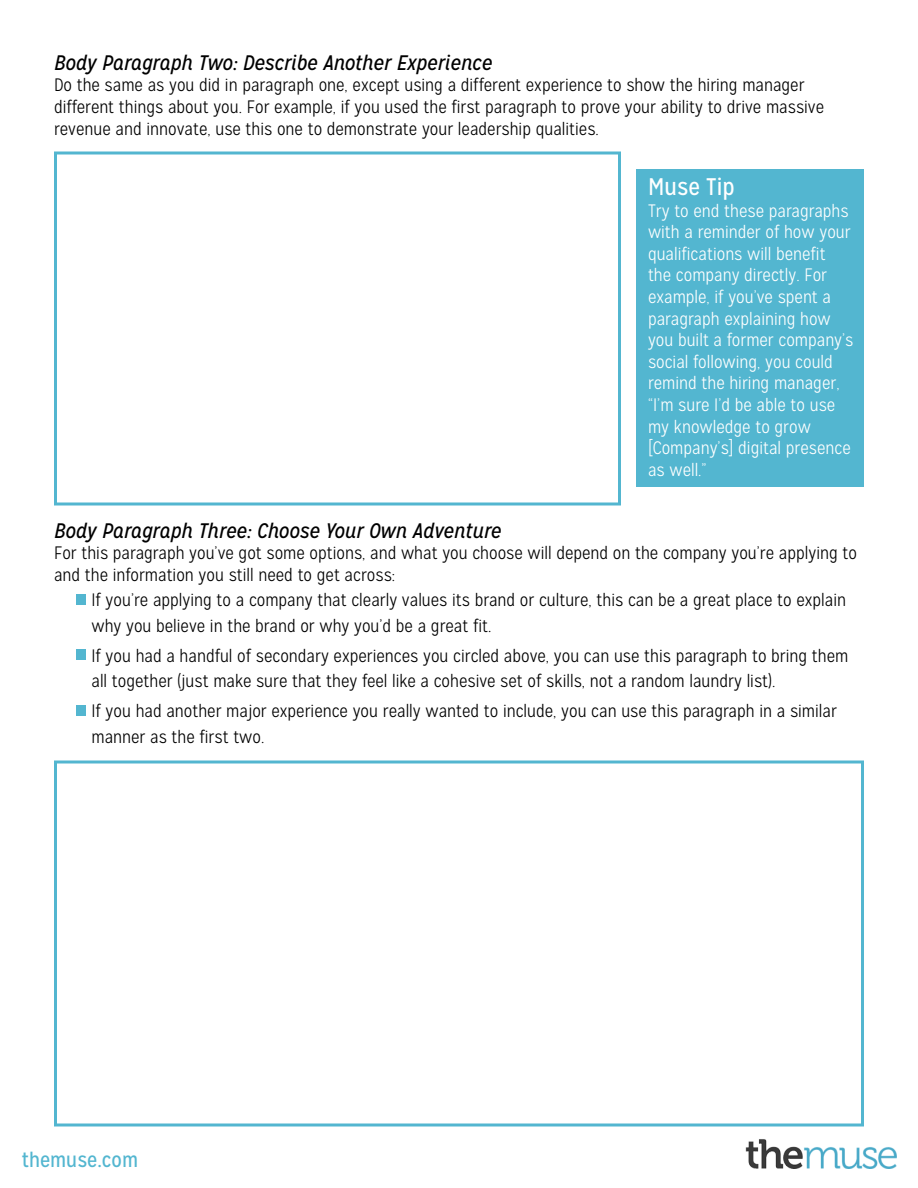
<style>
.page{position:relative;width:918px;height:1188px;background:#fff}
.page>*{position:absolute;margin:0;border:0;box-sizing:border-box;transform-origin:0 0}
.t1{font:24px "Mission Gothic";color:#fff}
.t2{font:italic 21px "Mission Gothic";color:#000}
.t3{font:21px "Mission Gothic";color:#53b6d0}
.t4{font:300 18px/21.6px "Mission Gothic";color:#000}
.t5{font:300 18px/21.6px "Mission Gothic";color:#fff}
</style>
<div class="page">
<div style="left:636px;top:169px;width:228px;height:318px;background:#53b6d0"></div>
<div style="left:76px;top:594px;width:10px;height:10px;background:#53b6d0"></div>
<div style="left:76px;top:650px;width:10px;height:10px;background:#53b6d0"></div>
<div style="left:76px;top:705px;width:10px;height:11px;background:#53b6d0"></div>
<img style="left:746px;top:1139px;width:150px;height:30px">
<div style="left:54px;top:152px;width:567px;height:354px;border:3px solid #53b6d0"></div>
<div style="left:54px;top:760px;width:810px;height:366px;border:3px solid #53b6d0"></div>
<p class="t2" style="left:54px;top:50px;width:440px">Body Paragraph Two: Describe Another Experience</p>
<p class="t4" style="left:54px;top:75px;width:772px">Do the same as you did in paragraph one, except using a different experience to show the hiring manager different things about you. For example, if you used the first paragraph to prove your ability to drive massive revenue and innovate, use this one to demonstrate your leadership qualities.</p>
<h1 class="t1" style="left:648px;top:172px;width:88px">Muse Tip</h1>
<p class="t5" style="left:648px;top:200px;width:207px">Try to end these paragraphs with a reminder of how your qualifications will benefit<br>the company directly. For example, if you’ve spent a paragraph explaining how you built a former company’s social following, you could remind the hiring manager, “I’m sure I’d be able to use my knowledge to grow [Company’s] digital presence as well.”</p>
<p class="t2" style="left:54px;top:518px;width:449px">Body Paragraph Three: Choose Your Own Adventure</p>
<p class="t4" style="left:54px;top:543px;width:804px">For this paragraph you’ve got some options, and what you choose will depend on the company you’re applying to and the information you still need to get across:</p>
<p class="t4" style="left:91px;top:588px;width:756px;line-height:25.5px">If you’re applying to a company that clearly values its brand or culture, this can be a great place to explain why you believe in the brand or why you’d be a great fit.</p>
<p class="t4" style="left:91px;top:643px;width:758px;line-height:25.5px">If you had a handful of secondary experiences you circled above, you can use this paragraph to bring them all together (just make sure that they feel like a cohesive set of skills, not a random laundry list).</p>
<p class="t4" style="left:91px;top:699px;width:747px;line-height:25.5px">If you had another major experience you really wanted to include, you can use this paragraph in a similar manner as the first two.</p>
<p class="t3" style="left:22px;top:1147px;width:118px">themuse.com</p>
</div>
